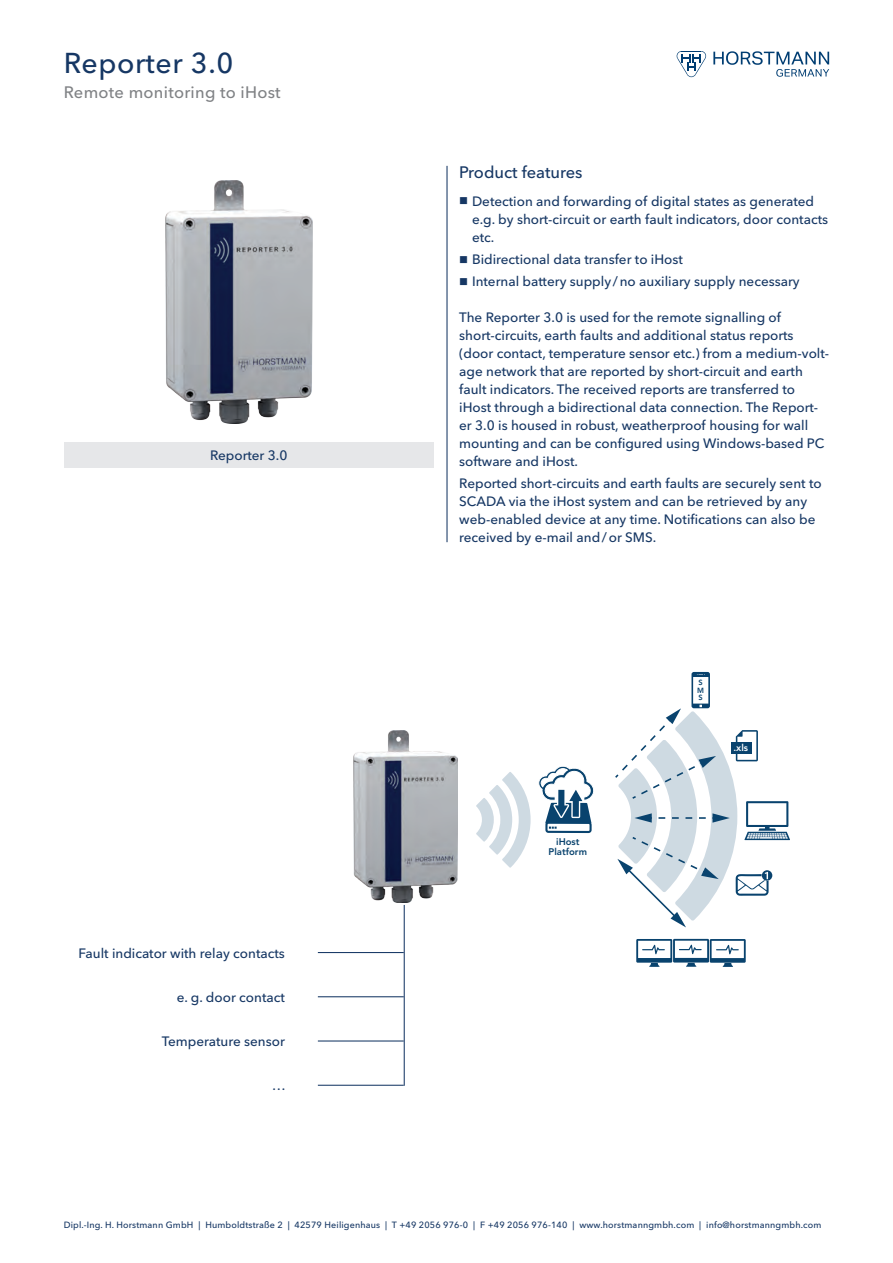
<style>
.page{position:relative;width:893px;height:1263px;background:#fff}
.page>*{position:absolute;margin:0;border:0;box-sizing:border-box;transform-origin:0 0}
.Headline{font:500 28.5px "Avenir Next W1 G";letter-spacing:.02em;color:#163764}
.Subtitel{font:500 16.5px "Avenir Next W1 G";letter-spacing:.015em;color:#808285}
.Produktmerkmale{font:500 16.5px "Avenir Next W1 G";color:#163764}
.Fließtext{font:500 13.5px/18px "Avenir Next W1 G";color:#163764}
.Bildunterschrift{font:500 13.5px "Avenir Next W1 G";color:#163764}
.t1{font:800 9.6px/10.1px "Avenir LT Std";color:#09436e;text-align:center}
.t2{font:800 9.6px "Avenir LT Std";color:#fff}
.t3{font:500 9px "Avenir Next W1 G";letter-spacing:.015em;color:#163764}
.t4{font:800 7.5px/7.5px "Avenir LT Std";color:#09436e}
</style>
<div class="page">
<svg style="left:677px;top:51px;width:29px;height:26px"></svg>
<svg style="left:713px;top:51px;width:116px;height:26px"></svg>
<div style="left:64px;top:442px;width:370px;height:26px;background:#e6e7e9"></div>
<hr style="left:446px;top:166px;width:2px;height:376px;background:#163764">
<img style="left:165px;top:180px;width:148px;height:244px">
<svg style="left:636px;top:939px;width:110px;height:28px"></svg>
<svg style="left:615px;top:672px;width:175px;height:255px"></svg>
<svg style="left:538px;top:766px;width:56px;height:67px"></svg>
<svg style="left:476px;top:772px;width:55px;height:96px"></svg>
<img style="left:353px;top:730px;width:105px;height:173px">
<hr style="left:404px;top:905px;width:1px;height:181px;background:#163764">
<hr style="left:318px;top:952px;width:86px;height:1px;background:#163764">
<hr style="left:318px;top:996px;width:86px;height:1px;background:#163764">
<hr style="left:318px;top:1040px;width:86px;height:1px;background:#163764">
<hr style="left:318px;top:1085px;width:86px;height:1px;background:#163764">
<p class="Headline" style="left:64px;top:40px;width:171px">Reporter 3.0</p>
<p class="Subtitel" style="left:64px;top:79px;width:218px">Remote monitoring to iHost</p>
<p class="Bildunterschrift" style="left:210px;top:445px;width:79px">Reporter 3.0</p>
<p class="Fließtext" style="left:79px;top:943px;width:208px">Fault indicator with relay contacts</p>
<p class="Fließtext" style="left:177px;top:987px;width:110px">e. g. door contact</p>
<p class="Fließtext" style="left:162px;top:1031px;width:125px">Temperature sensor</p>
<p class="Fließtext" style="left:273px;top:1075px;width:14px">...</p>
<p class="Produktmerkmale" style="left:459px;top:159px;width:125px">Product features</p>
<p class="Fließtext" style="left:472px;top:191px;width:358px">Detection and forwarding of digital states as generated e.g. by short-circuit or earth fault indicators, door contacts etc.</p>
<p class="Fließtext" style="left:472px;top:249px;width:212px">Bidirectional data transfer to iHost</p>
<p class="Fließtext" style="left:472px;top:271px;width:329px">Internal battery supply/no auxiliary supply necessary</p>
<p class="Fließtext" style="left:459px;top:307px;width:371px">The Reporter 3.0 is used for the remote signalling of short-circuits, earth faults and additional status reports (door contact, temperature sensor etc.) from a medium-volt&shy;age network that are reported by short-circuit and earth fault indicators. The received reports are transferred to iHost through a bidirectional data connection. The Report&shy;er 3.0 is housed in robust, weatherproof housing for wall mounting and can be configured using Windows-based PC software and iHost.</p>
<p class="Fließtext" style="left:459px;top:473px;width:364px">Reported short-circuits and earth faults are securely sent to SCADA via the iHost system and can be retrieved by any web-enabled device at any time. Notifications can also be received by e-mail and/or SMS.</p>
<p class="t1" style="left:549px;top:837px;width:40px">iHost<br>Platform</p>
<p class="t4" style="left:697px;top:679px;width:8px">S<br>M<br>S</p>
<p class="t2" style="left:733px;top:742px;width:16px">.xls</p>
<p class="t3" style="left:64px;top:1218px;width:759px">Dipl.-Ing. H. Horstmann GmbH | Humboldtstraße 2 | 42579 Heiligenhaus | T +49 2056 976-0 | F +49 2056 976-140 | www.horstmanngmbh.com | info@horstmanngmbh.com</p>
</div>
